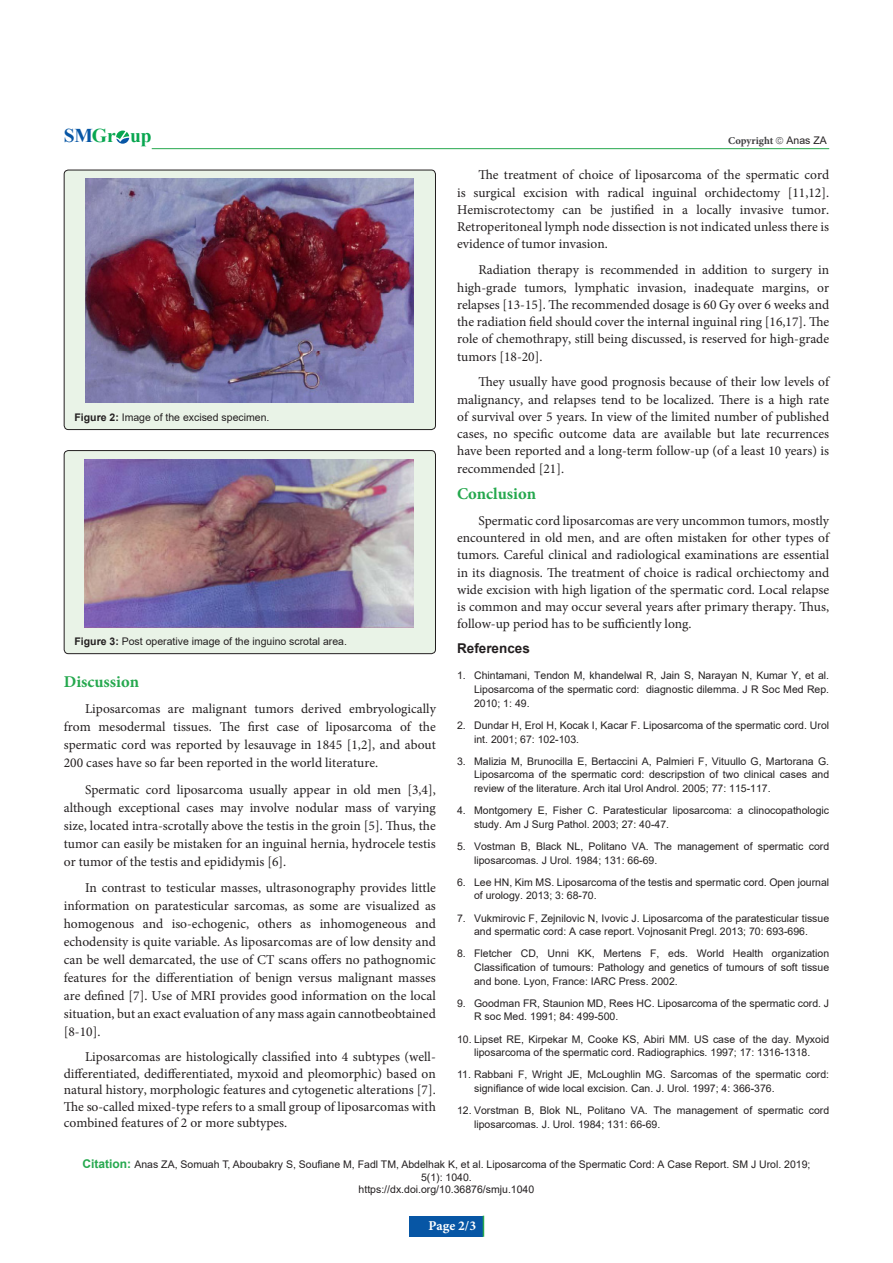
<style>
.page{position:relative;width:893px;height:1263px;background:#fff}
.page>*{position:absolute;margin:0;border:0;box-sizing:border-box;transform-origin:0 0}
.t1{font:700 19.5px "Times New Roman";color:#08a650}
.t2{font:700 16.5px "Minion Pro";color:#25a84e}
.t3{font:13.5px/17.2px "Minion Pro";color:#231f20;text-align:justify}
.subsideheadding{font:700 13.5px "Arial";color:#231f20}
.t4{font:700 13.5px "Minion Pro";color:#fff}
.t5{font:10.5px/13.6px "Arial";color:#231f20}
.t6{font:700 10.5px "Minion Pro";color:#3e3e3f}
.s1{color:#0756a5}
.s2{font-weight:700}
.s3{font-weight:700;font-size:12px;color:#25a84e}
</style>
<div class="page">
<hr style="left:152px;top:148px;width:677px;height:1px;background:#25a84e">
<div style="left:410px;top:1216px;width:73px;height:21px;background:#0756a5"></div>
<svg style="left:483px;top:1216px;width:1px;height:21px"></svg>
<svg style="left:116px;top:131px;width:13px;height:13px"></svg>
<div style="left:64px;top:170px;width:371px;height:260px;background:#e9f3e7;border-radius:4px"></div>
<img style="left:85px;top:179px;width:328px;height:224px">
<div style="left:64px;top:170px;width:372px;height:260px;border:1px solid #231f20;border-radius:4px"></div>
<div style="left:64px;top:451px;width:371px;height:203px;background:#e9f3e7;border-radius:4px"></div>
<img style="left:85px;top:459px;width:329px;height:168px">
<div style="left:64px;top:450px;width:372px;height:204px;border:1px solid #231f20;border-radius:4px"></div>
<h1 class="t1" style="left:64px;top:122px;width:89px"><span class="s1">SM</span>Gr up</h1>
<p class="t6" style="left:728px;top:133px;width:47px">Copyright</p>
<p class="t5" style="left:787px;top:133px;width:42px">Anas ZA</p>
<p class="t5" style="left:75px;top:410px;width:196px"><span class="s2">Figure 2:</span> Image of the excised specimen.</p>
<p class="t5" style="left:75px;top:634px;width:274px"><span class="s2">Figure 3:</span> Post operative image of the inguino scrotal area.</p>
<p class="t2" style="left:64px;top:670px;width:77px">Discussion</p>
<p class="t3" style="left:64px;top:700px;width:374px;line-height:18px;text-indent:21px">Liposarcomas are malignant tumors derived embryologically from mesodermal tissues. The first case of liposarcoma of the spermatic cord was reported by lesauvage in 1845 [1,2], and about 200 cases have so far been reported in the world literature.</p>
<p class="t3" style="left:64px;top:781px;width:374px;line-height:18px;text-indent:21px">Spermatic cord liposarcoma usually appear in old men [3,4], although exceptional cases may involve nodular mass of varying size, located intra-scrotally above the testis in the groin [5]. Thus, the tumor can easily be mistaken for an inguinal hernia, hydrocele testis or tumor of the testis and epididymis [6].</p>
<p class="t3" style="left:64px;top:879px;width:374px;line-height:18px;text-indent:21px">In contrast to testicular masses, ultrasonography provides little information on paratesticular sarcomas, as some are visualized as homogenous and iso-echogenic, others as inhomogeneous and echodensity is quite variable. As liposarcomas are of low density and can be well demarcated, the use of CT scans offers no pathognomic features for the differentiation of benign versus malignant masses are defined [7]. Use of MRI provides good information on the local situation, but an exact evaluation of any mass again cannotbeobtained [8-10].</p>
<p class="t3" style="left:64px;top:1049px;width:374px;line-height:16.5px;text-indent:21px">Liposarcomas are histologically classified into 4 subtypes (well&shy;differentiated, dedifferentiated, myxoid and pleomorphic) based on natural history, morphologic features and cytogenetic alterations [7].<br>The so-called mixed-type refers to a small group of liposarcomas with combined features of 2 or more subtypes.</p>
<p class="t3" style="left:457px;top:167px;width:374px;text-indent:21px">The treatment of choice of liposarcoma of the spermatic cord is surgical excision with radical inguinal orchidectomy [11,12].<br>Hemiscrotectomy can be justified in a locally invasive tumor.<br>Retroperitoneal lymph node dissection is not indicated unless there is evidence of tumor invasion.</p>
<p class="t3" style="left:457px;top:261px;width:374px;text-indent:21px">Radiation therapy is recommended in addition to surgery in high-grade tumors, lymphatic invasion, inadequate margins, or relapses [13-15]. The recommended dosage is 60 Gy over 6 weeks and the radiation field should cover the internal inguinal ring [16,17]. The role of chemothrapy, still being discussed, is reserved for high-grade tumors [18-20].</p>
<p class="t3" style="left:457px;top:373px;width:374px;text-indent:21px">They usually have good prognosis because of their low levels of malignancy, and relapses tend to be localized. There is a high rate of survival over 5 years. In view of the limited number of published cases, no specific outcome data are available but late recurrences have been reported and a long-term follow-up (of a least 10 years) is recommended [21].</p>
<p class="t2" style="left:457px;top:482px;width:81px">Conclusion</p>
<p class="t3" style="left:457px;top:512px;width:374px;text-indent:21px">Spermatic cord liposarcomas are very uncommon tumors, mostly encountered in old men, and are often mistaken for other types of tumors. Careful clinical and radiological examinations are essential in its diagnosis. The treatment of choice is radical orchiectomy and wide excision with high ligation of the spermatic cord. Local relapse is common and may occur several years after primary therapy. Thus, follow-up period has to be sufficiently long.</p>
<p class="subsideheadding" style="left:457px;top:639px;width:74px">References</p>
<p class="t5" style="left:474px;top:669px;width:357px;text-align:justify;text-indent:-17px">1. Chintamani, Tendon M, khandelwal R, Jain S, Narayan N, Kumar Y, et al.<br>Liposarcoma of the spermatic cord: diagnostic dilemma. J R Soc Med Rep.<br>2010; 1: 49.</p>
<p class="t5" style="left:474px;top:718px;width:357px;text-indent:-17px">2. Dundar H, Erol H, Kocak I, Kacar F. Liposarcoma of the spermatic cord. Urol int. 2001; 67: 102-103.</p>
<p class="t5" style="left:474px;top:754px;width:357px;text-align:justify;text-indent:-17px">3. Malizia M, Brunocilla E, Bertaccini A, Palmieri F, Vituullo G, Martorana G.<br>Liposarcoma of the spermatic cord: descripstion of two clinical cases and review of the literature. Arch ital Urol Androl. 2005; 77: 115-117.</p>
<p class="t5" style="left:474px;top:803px;width:357px;text-indent:-17px">4. Montgomery E, Fisher C. Paratesticular liposarcoma: a clinocopathologic study. Am J Surg Pathol. 2003; 27: 40-47.</p>
<p class="t5" style="left:474px;top:839px;width:357px;text-indent:-17px">5. Vostman B, Black NL, Politano VA. The management of spermatic cord liposarcomas. J Urol. 1984; 131: 66-69.</p>
<p class="t5" style="left:474px;top:875px;width:357px;text-indent:-17px">6. Lee HN, Kim MS. Liposarcoma of the testis and spermatic cord. Open journal of urology. 2013; 3: 68-70.</p>
<p class="t5" style="left:457px;top:911px;width:374px;text-align:center">7. Vukmirovic F, Zejnilovic N, Ivovic J. Liposarcoma of the paratesticular tissue and spermatic cord: A case report. Vojnosanit Pregl. 2013; 70: 693-696.</p>
<p class="t5" style="left:474px;top:947px;width:357px;text-align:justify;text-indent:-17px">8. Fletcher CD, Unni KK, Mertens F, eds. World Health organization Classification of tumours: Pathology and genetics of tumours of soft tissue and bone. Lyon, France: IARC Press. 2002.</p>
<p class="t5" style="left:474px;top:996px;width:357px;text-indent:-17px">9. Goodman FR, Staunion MD, Rees HC. Liposarcoma of the spermatic cord. J<br>R soc Med. 1991; 84: 499-500.</p>
<p class="t5" style="left:457px;top:1032px;width:374px;text-align:center">10. Lipset RE, Kirpekar M, Cooke KS, Abiri MM. US case of the day. Myxoid liposarcoma of the spermatic cord. Radiographics. 1997; 17: 1316-1318.</p>
<p class="t5" style="left:474px;top:1068px;width:357px;text-indent:-17px">11. Rabbani F, Wright JE, McLoughlin MG. Sarcomas of the spermatic cord: signifiance of wide local excision. Can. J. Urol. 1997; 4: 366-376.</p>
<p class="t5" style="left:474px;top:1104px;width:357px;text-indent:-17px">12. Vorstman B, Blok NL, Politano VA. The management of spermatic cord liposarcomas. J. Urol. 1984; 131: 66-69.</p>
<p class="t5" style="left:82px;top:1158px;width:730px;line-height:12.6px;text-align:center"><span class="s3">Citation:</span> Anas ZA, Somuah T, Aboubakry S, Soufiane M, Fadl TM, Abdelhak K, et al. Liposarcoma of the Spermatic Cord: A Case Report. SM J Urol. 2019;<br>5(1): 1040.</p>
<p class="t5" style="left:359px;top:1183px;width:177px">https://dx.doi.org/10.36876/smju.1040</p>
<p class="t4" style="left:429px;top:1216px;width:49px">Page 2/3</p>
</div>
